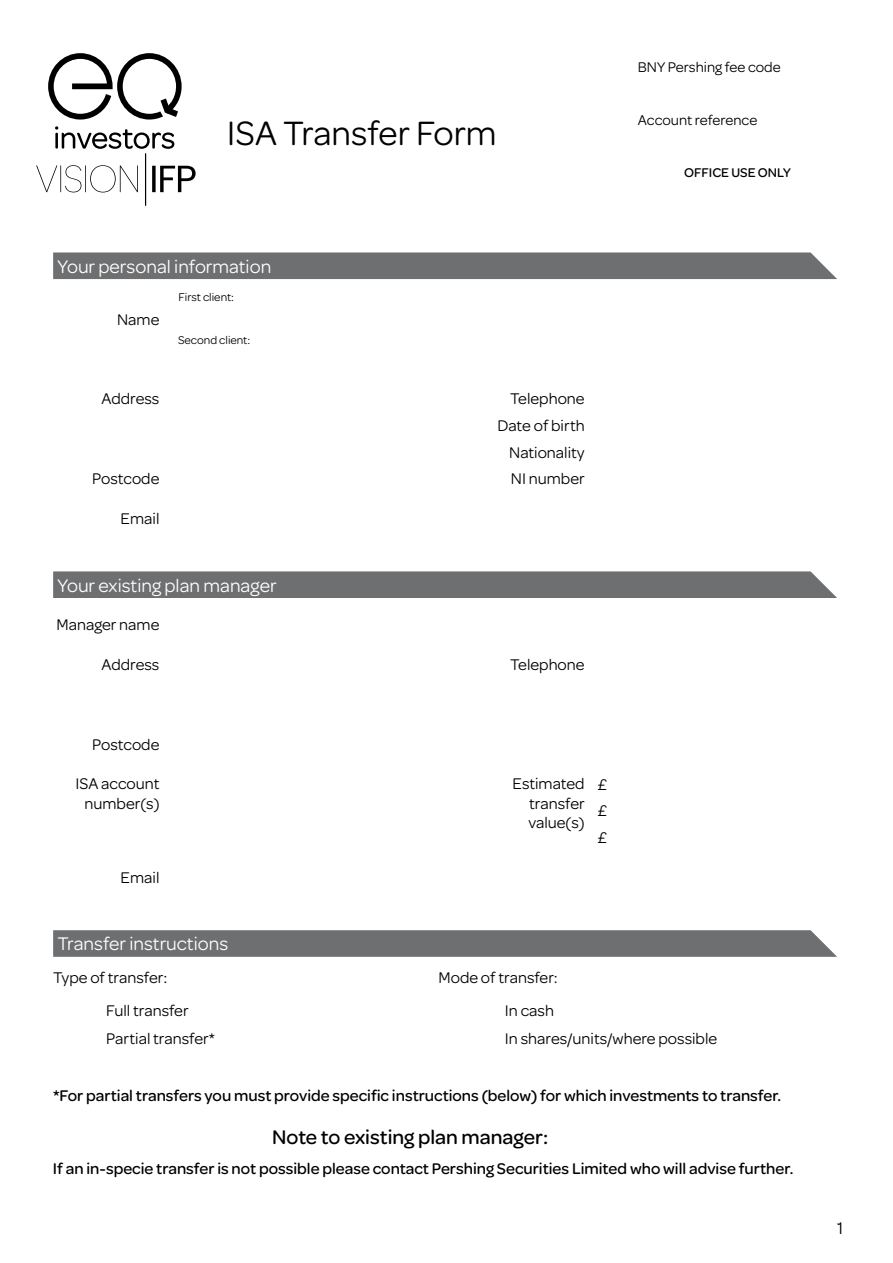
<style>
.page{position:relative;width:893px;height:1263px;background:#fff}
.page>*{position:absolute;margin:0;border:0;box-sizing:border-box;transform-origin:0 0}
.t1{font:36px "Omnes";color:#000}
.t2{font:500 21px "Omnes";color:#000}
.t3{font:19.5px "Omnes";color:#fff}
.t4{font:18px "Omnes";color:#000}
.t5{font:16.5px/26.5px "Omnes";color:#000;text-align:justify}
.t6{font:500 16.5px "Omnes";color:#000}
.t7{font:15px "Omnes";color:#000}
.t8{font:500 13.5px "Omnes";color:#000}
.t9{font:12px "Omnes";color:#000}
</style>
<div class="page">
<div style="left:53px;top:252px;width:784px;height:27px;background:#6d6f71"></div>
<div style="left:53px;top:571px;width:784px;height:27px;background:#6d6f71"></div>
<svg style="left:36px;top:126px;width:160px;height:80px"></svg>
<svg style="left:48px;top:53px;width:134px;height:67px"></svg>
<svg style="left:53px;top:930px;width:784px;height:27px;background:#717375"></svg>
<h1 class="t1" style="left:227px;top:108px;width:271px">ISA Transfer Form</h1>
<p class="t7" style="left:638px;top:57px;width:144px">BNY Pershing fee code</p>
<p class="t7" style="left:638px;top:110px;width:121px">Account reference</p>
<p class="t8" style="left:684px;top:164px;width:108px">OFFICE USE ONLY</p>
<p class="t3" style="left:57px;top:253px;width:215px">Your personal information</p>
<p class="t5" style="left:117px;top:305px;width:44px">Name</p>
<p class="t9" style="left:179px;top:289px;width:57px">First client:</p>
<p class="t9" style="left:178px;top:331px;width:74px">Second client:</p>
<p class="t5" style="left:101px;top:385px;width:60px">Address</p>
<p class="t5" style="left:510px;top:385px;width:76px">Telephone</p>
<p class="t5" style="left:92px;top:464px;width:69px">Postcode</p>
<p class="t5" style="left:121px;top:504px;width:40px">Email</p>
<p class="t3" style="left:57px;top:572px;width:221px">Your existing plan manager</p>
<p class="t5" style="left:56px;top:611px;width:104px">Manager name</p>
<p class="t5" style="left:101px;top:650px;width:60px">Address</p>
<p class="t5" style="left:92px;top:730px;width:69px">Postcode</p>
<p class="t5" style="left:509px;top:411px;width:77px;text-indent:-12px">Date of birth Nationality NI number</p>
<p class="t5" style="left:510px;top:650px;width:76px">Telephone</p>
<p class="t5" style="left:75px;top:772px;width:86px;line-height:19.8px;text-align:center">ISA account number(s)</p>
<p class="t5" style="left:528px;top:772px;width:58px;line-height:19.8px;text-indent:-16px">Estimated transfer value(s)</p>
<p class="t5" style="left:598px;top:770px;width:11px">£ £ £</p>
<p class="t5" style="left:121px;top:863px;width:40px">Email</p>
<p class="t3" style="left:57px;top:931px;width:172px">Transfer instructions</p>
<p class="t5" style="left:53px;top:963px;width:116px">Type of transfer:</p>
<p class="t5" style="left:438px;top:963px;width:121px">Mode of transfer:</p>
<p class="t5" style="left:106px;top:995px;width:110px;line-height:27.8px">Full transfer<br>Partial transfer*</p>
<p class="t5" style="left:505px;top:996px;width:51px">In cash</p>
<p class="t5" style="left:505px;top:1024px;width:214px">In shares/units/where possible</p>
<p class="t6" style="left:53px;top:1084px;width:729px">*For partial transfers you must provide specific instructions (below) for which investments to transfer.</p>
<p class="t2" style="left:272px;top:1122px;width:278px">Note to existing plan manager:</p>
<p class="t6" style="left:53px;top:1157px;width:742px">If an in-specie transfer is not possible please contact Pershing Securities Limited who will advise further.</p>
<p class="t4" style="left:837px;top:1216px;width:8px">1</p>
</div>
